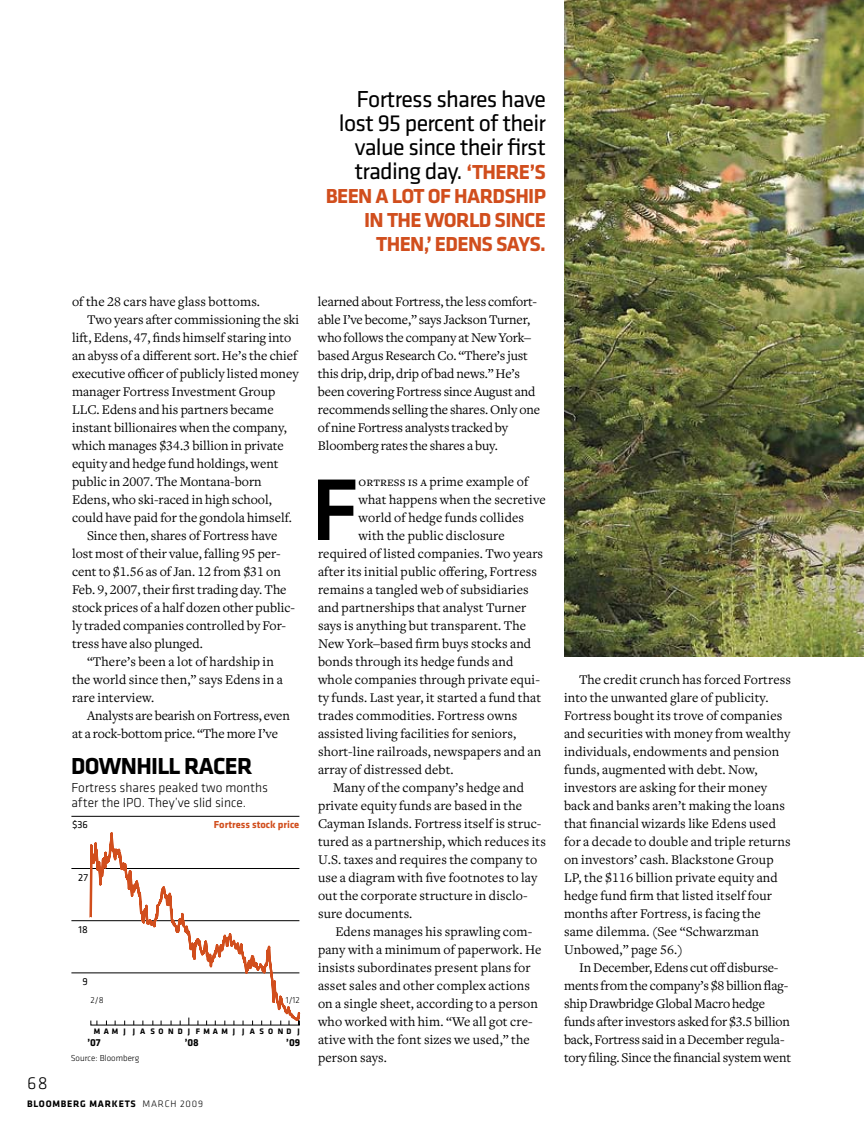
<style>
.page{position:relative;width:864px;height:1134px;background:#fff}
.page>*{position:absolute;margin:0;border:0;box-sizing:border-box;transform-origin:0 0}
.t1{font:500 90.75px "Klavika";color:#000}
.t2{font:24px/24px "Klavika";letter-spacing:-.03em;color:#000;text-align:right}
.t3{font:700 24px "Klavika";letter-spacing:-.03em;color:#000}
.t4{font:700 21px/24px "Klavika";letter-spacing:-.03em;color:#d14e1d;text-align:right}
.t5{font:300 18px "Klavika";color:#000}
.t6{font:13.8px/18px "Freight Text";letter-spacing:.01em;color:#000}
.t7{font:13.8px/18px "Freight Text";letter-spacing:-.01em;color:#000}
.t8{font:300 13.5px/15px "Klavika";color:#000}
.t9{font:700 10.5px "Klavika";color:#d14e1d}
.t10{font:700 10.5px "Klavika";color:#000}
.t11{font:10.5px "Klavika";color:#000}
.t12{font:700 9.75px "Klavika";letter-spacing:.08em;color:#000}
.t13{font:300 9.75px "Klavika";letter-spacing:.08em;color:#000}
.t14{font:300 9px "Klavika";color:#000}
.t15{font:700 8.25px "Klavika";letter-spacing:.52em;color:#000}
.s1{font-weight:700;font-size:21px;color:#d14e1d}
.s2{font-family:"Freight Text Book SC"}
</style>
<div class="page">
<hr style="left:71px;top:973px;width:228px;height:1px;background:#000">
<hr style="left:71px;top:920px;width:228px;height:1px;background:#000">
<hr style="left:71px;top:868px;width:228px;height:1px;background:#000">
<hr style="left:71px;top:816px;width:228px;height:1px;background:#000">
<svg style="left:89px;top:815px;width:212px;height:211px"></svg>
<img style="left:564px;top:0;width:300px;height:657px">
<p class="t6" style="left:72px;top:293px;width:190px">of the 28 cars have glass bottoms.</p>
<p class="t6" style="left:87px;top:311px;width:214px">Two years after commissioning the ski</p>
<p class="t6" style="left:72px;top:329px;width:221px">lift, Edens, 47, finds himself staring into</p>
<p class="t6" style="left:72px;top:347px;width:227px">an abyss of a different sort. He’s the chief</p>
<p class="t6" style="left:72px;top:365px;width:228px">executive officer of publicly listed money</p>
<p class="t6" style="left:72px;top:383px;width:205px">manager Fortress Investment Group</p>
<p class="t6" style="left:72px;top:401px;width:203px">LLC. Edens and his partners became</p>
<p class="t6" style="left:72px;top:419px;width:216px">instant billionaires when the company,</p>
<p class="t6" style="left:72px;top:437px;width:213px">which manages $34.3 billion in private</p>
<p class="t6" style="left:72px;top:455px;width:208px">equity and hedge fund holdings, went</p>
<p class="t6" style="left:72px;top:473px;width:191px">public in 2007. The Montana-born</p>
<p class="t6" style="left:72px;top:491px;width:201px">Edens, who ski-raced in high school,</p>
<p class="t6" style="left:72px;top:509px;width:222px">could have paid for the gondola himself.</p>
<p class="t6" style="left:87px;top:527px;width:192px">Since then, shares of Fortress have</p>
<p class="t6" style="left:72px;top:545px;width:210px">lost most of their value, falling 95 per-</p>
<p class="t6" style="left:72px;top:563px;width:210px">cent to $1.56 as of Jan. 12 from $31 on</p>
<p class="t6" style="left:72px;top:581px;width:216px">Feb. 9, 2007, their first trading day. The</p>
<p class="t6" style="left:72px;top:599px;width:225px">stock prices of a half dozen other public-</p>
<p class="t6" style="left:72px;top:617px;width:216px">ly traded companies controlled by For-</p>
<p class="t6" style="left:72px;top:635px;width:133px">tress have also plunged.</p>
<p class="t6" style="left:87px;top:653px;width:188px">“There’s been a lot of hardship in</p>
<p class="t6" style="left:72px;top:671px;width:212px">the world since then,” says Edens in a</p>
<p class="t6" style="left:72px;top:689px;width:84px">rare interview.</p>
<p class="t7" style="left:87px;top:707px;width:205px">Analysts are bearish on Fortress, even</p>
<p class="t7" style="left:72px;top:725px;width:208px">at a rock-bottom price. “The more I’ve</p>
<h2 class="t3" style="left:71px;top:749px;width:183px">DOWNHILL RACER</h2>
<p class="t8" style="left:71px;top:780px;width:198px">Fortress shares peaked two months after the IPO. They’ve slid since.</p>
<p class="t11" style="left:72px;top:818px;width:17px">$36</p>
<p class="t11" style="left:78px;top:870px;width:11px">27</p>
<p class="t11" style="left:79px;top:922px;width:11px">18</p>
<p class="t11" style="left:83px;top:975px;width:7px">9</p>
<p class="t9" style="left:214px;top:817px;width:87px">Fortress stock price</p>
<p class="t14" style="left:91px;top:995px;width:15px">2/8</p>
<p class="t14" style="left:286px;top:995px;width:16px">1/12</p>
<p class="t15" style="left:94px;top:1026px;width:208px">MAMJ JASONDJ FMAMJ J ASOND J</p>
<p class="t10" style="left:87px;top:1035px;width:15px">’07</p>
<p class="t10" style="left:185px;top:1035px;width:16px">’08</p>
<p class="t10" style="left:286px;top:1035px;width:15px">’09</p>
<p class="t14" style="left:71px;top:1053px;width:70px">Source: Bloomberg</p>
<h3 class="t5" style="left:27px;top:1072px;width:22px">68</h3>
<p class="t12" style="left:27px;top:1097px;width:48px">bloomberg</p>
<p class="t12" style="left:89px;top:1097px;width:36px">markets</p>
<p class="t13" style="left:143px;top:1098px;width:62px">March 2009</p>
<h2 class="t2" style="left:339px;top:87px;width:209px">Fortress shares have lost 95 percent of their value since their first trading day. <span class="s1">‘THERE’S</span></h2>
<h3 class="t4" style="left:326px;top:184px;width:222px">BEEN A LOT OF HARDSHIP<br>IN THE WORLD SINCE<br>THEN,’ EDENS SAYS.</h3>
<p class="t7" style="left:318px;top:293px;width:224px">learned about Fortress, the less comfort&shy;able I’ve become,” says Jackson Turner, who follows the company at New York– based Argus Research Co. “There’s just this drip, drip, drip of bad news.” He’s been covering Fortress since August and recommends selling the shares. Only one of nine Fortress analysts tracked by Bloomberg rates the shares a buy.</p>
<h1 class="t1" style="left:311px;top:449px;width:39px">F</h1>
<p class="t6" style="left:359px;top:473px;width:171px"><span class="s2">ortress is a</span> prime example of</p>
<p class="t6" style="left:359px;top:491px;width:189px">what happens when the secretive</p>
<p class="t6" style="left:359px;top:509px;width:167px">world of hedge funds collides</p>
<p class="t6" style="left:359px;top:527px;width:148px">with the public disclosure</p>
<p class="t6" style="left:318px;top:545px;width:227px">required of listed companies. Two years</p>
<p class="t6" style="left:318px;top:563px;width:221px">after its initial public offering, Fortress</p>
<p class="t6" style="left:318px;top:581px;width:212px">remains a tangled web of subsidiaries</p>
<p class="t6" style="left:318px;top:599px;width:210px">and partnerships that analyst Turner</p>
<p class="t6" style="left:318px;top:617px;width:210px">says is anything but transparent. The</p>
<p class="t6" style="left:318px;top:635px;width:215px">New York–based firm buys stocks and</p>
<p class="t6" style="left:318px;top:653px;width:197px">bonds through its hedge funds and</p>
<p class="t6" style="left:318px;top:671px;width:223px">whole companies through private equi-</p>
<p class="t6" style="left:318px;top:689px;width:225px">ty funds. Last year, it started a fund that</p>
<p class="t6" style="left:318px;top:707px;width:201px">trades commodities. Fortress owns</p>
<p class="t6" style="left:318px;top:725px;width:200px">assisted living facilities for seniors,</p>
<p class="t6" style="left:318px;top:743px;width:225px">short-line railroads, newspapers and an</p>
<p class="t6" style="left:318px;top:761px;width:137px">array of distressed debt.</p>
<p class="t6" style="left:333px;top:779px;width:193px">Many of the company’s hedge and</p>
<p class="t6" style="left:318px;top:797px;width:206px">private equity funds are based in the</p>
<p class="t6" style="left:318px;top:815px;width:225px">Cayman Islands. Fortress itself is struc-</p>
<p class="t6" style="left:318px;top:833px;width:229px">tured as a partnership, which reduces its</p>
<p class="t6" style="left:318px;top:851px;width:221px">U.S. taxes and requires the company to</p>
<p class="t6" style="left:318px;top:869px;width:221px">use a diagram with five footnotes to lay</p>
<p class="t6" style="left:318px;top:887px;width:211px">out the corporate structure in disclo-</p>
<p class="t6" style="left:318px;top:905px;width:96px">sure documents.</p>
<p class="t6" style="left:335px;top:923px;width:198px">Edens manages his sprawling com-</p>
<p class="t6" style="left:318px;top:941px;width:225px">pany with a minimum of paperwork. He</p>
<p class="t6" style="left:318px;top:959px;width:214px">insists subordinates present plans for</p>
<p class="t6" style="left:318px;top:977px;width:214px">asset sales and other complex actions</p>
<p class="t6" style="left:318px;top:995px;width:222px">on a single sheet, according to a person</p>
<p class="t6" style="left:318px;top:1013px;width:216px">who worked with him. “We all got cre-</p>
<p class="t6" style="left:318px;top:1031px;width:213px">ative with the font sizes we used,” the</p>
<p class="t6" style="left:318px;top:1049px;width:71px">person says.</p>
<p class="t6" style="left:564px;top:671px;width:229px;text-indent:15px">The credit crunch has forced Fortress into the unwanted glare of publicity.<br>Fortress bought its trove of companies and securities with money from wealthy individuals, endowments and pension funds, augmented with debt. Now, investors are asking for their money back and banks aren’t making the loans that financial wizards like Edens used for a decade to double and triple returns on investors’ cash. Blackstone Group LP, the $116 billion private equity and hedge fund firm that listed itself four months after Fortress, is facing the same dilemma. (See “Schwarzman Unbowed,” page 56.)</p>
<p class="t7" style="left:564px;top:959px;width:229px;text-indent:15px">In December, Edens cut off disburse&shy;ments from the company’s $8 billion flag&shy;ship Drawbridge Global Macro hedge funds after investors asked for $3.5 billion back, Fortress said in a December regula&shy;tory filing. Since the financial system went</p>
</div>
